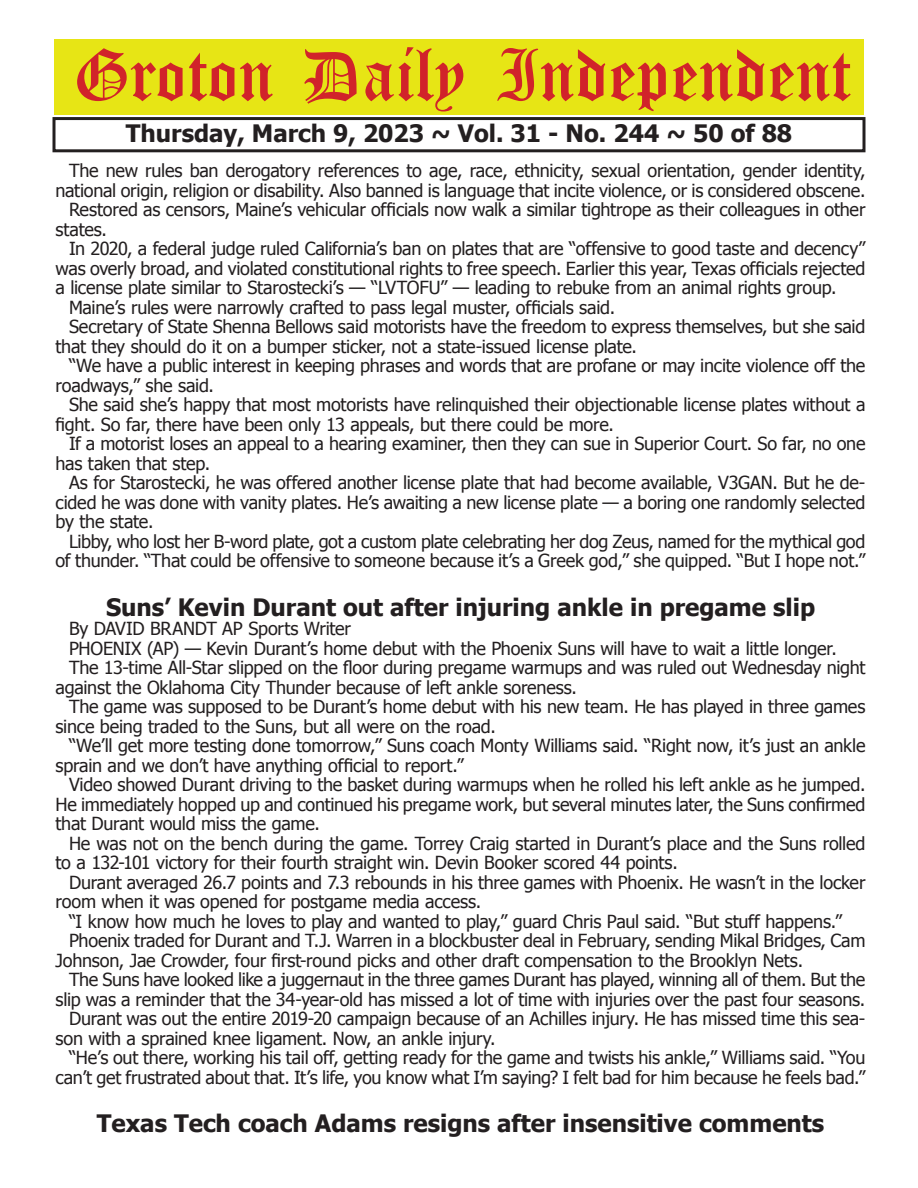
<style>
.page{position:relative;width:918px;height:1188px;background:#fff}
.page>*{position:absolute;margin:0;border:0;box-sizing:border-box;transform-origin:0 0}
.t1{font:54px "Old English Five";color:#d1232a}
.t2{font:700 24px "Tahoma";color:#231f20}
.t3{font:18px "Tahoma";letter-spacing:-.015em;color:#231f20}
</style>
<div class="page">
<div style="left:52px;top:117px;width:814px;height:35px;border:3px solid #231f20"></div>
<div style="left:54px;top:40px;width:810px;height:75px;background:#e7e515"></div>
<h1 class="t1" style="left:73px;top:50px;width:779px">Groton Daily Independent</h1>
<h2 class="t2" style="left:126px;top:116px;width:668px">Thursday, March 9, 2023 ~ Vol. 31 - No. 244 ~ 50 of 88</h2>
<p class="t3" style="left:69px;top:159px;width:798px">The new rules ban derogatory references to age, race, ethnicity, sexual orientation, gender identity,</p>
<p class="t3" style="left:56px;top:178px;width:811px">national origin, religion or disability. Also banned is language that incite violence, or is considered obscene.</p>
<p class="t3" style="left:69px;top:198px;width:798px">Restored as censors, Maine’s vehicular officials now walk a similar tightrope as their colleagues in other</p>
<p class="t3" style="left:56px;top:217px;width:53px">states.</p>
<p class="t3" style="left:69px;top:237px;width:798px">In 2020, a federal judge ruled California’s ban on plates that are “offensive to good taste and decency”</p>
<p class="t3" style="left:56px;top:256px;width:812px">was overly broad, and violated constitutional rights to free speech. Earlier this year, Texas officials rejected</p>
<p class="t3" style="left:56px;top:276px;width:782px">a license plate similar to Starostecki’s — “LVTOFU” — leading to rebuke from an animal rights group.</p>
<p class="t3" style="left:69px;top:295px;width:548px">Maine’s rules were narrowly crafted to pass legal muster, officials said.</p>
<p class="t3" style="left:69px;top:315px;width:798px">Secretary of State Shenna Bellows said motorists have the freedom to express themselves, but she said</p>
<p class="t3" style="left:56px;top:334px;width:583px">that they should do it on a bumper sticker, not a state-issued license plate.</p>
<p class="t3" style="left:69px;top:354px;width:798px">“We have a public interest in keeping phrases and words that are profane or may incite violence off the</p>
<p class="t3" style="left:56px;top:373px;width:160px">roadways,” she said.</p>
<p class="t3" style="left:69px;top:393px;width:798px">She said she’s happy that most motorists have relinquished their objectionable license plates without a</p>
<p class="t3" style="left:56px;top:412px;width:560px">fight. So far, there have been only 13 appeals, but there could be more.</p>
<p class="t3" style="left:69px;top:432px;width:798px">If a motorist loses an appeal to a hearing examiner, then they can sue in Superior Court. So far, no one</p>
<p class="t3" style="left:56px;top:451px;width:156px">has taken that step.</p>
<p class="t3" style="left:69px;top:471px;width:798px">As for Starostecki, he was offered another license plate that had become available, V3GAN. But he de-</p>
<p class="t3" style="left:56px;top:490px;width:811px">cided he was done with vanity plates. He’s awaiting a new license plate — a boring one randomly selected</p>
<p class="t3" style="left:56px;top:510px;width:100px">by the state.</p>
<p class="t3" style="left:69px;top:529px;width:798px">Libby, who lost her B-word plate, got a custom plate celebrating her dog Zeus, named for the mythical god</p>
<p class="t3" style="left:56px;top:549px;width:812px">of thunder. “That could be offensive to someone because it’s a Greek god,” she quipped. “But I hope not.”</p>
<h2 class="t2" style="left:106px;top:590px;width:711px">Suns’ Kevin Durant out after injuring ankle in pregame slip</h2>
<p class="t3" style="left:69px;top:617px;width:284px">By DAVID BRANDT AP Sports Writer</p>
<p class="t3" style="left:69px;top:636px;width:769px">PHOENIX (AP) — Kevin Durant’s home debut with the Phoenix Suns will have to wait a little longer.</p>
<p class="t3" style="left:69px;top:656px;width:798px">The 13-time All-Star slipped on the floor during pregame warmups and was ruled out Wednesday night</p>
<p class="t3" style="left:56px;top:675px;width:523px">against the Oklahoma City Thunder because of left ankle soreness.</p>
<p class="t3" style="left:69px;top:695px;width:798px">The game was supposed to be Durant’s home debut with his new team. He has played in three games</p>
<p class="t3" style="left:56px;top:714px;width:442px">since being traded to the Suns, but all were on the road.</p>
<p class="t3" style="left:69px;top:734px;width:798px">“We’ll get more testing done tomorrow,” Suns coach Monty Williams said. “Right now, it’s just an ankle</p>
<p class="t3" style="left:56px;top:753px;width:410px">sprain and we don’t have anything official to report.”</p>
<p class="t3" style="left:69px;top:773px;width:798px">Video showed Durant driving to the basket during warmups when he rolled his left ankle as he jumped.</p>
<p class="t3" style="left:56px;top:792px;width:812px">He immediately hopped up and continued his pregame work, but several minutes later, the Suns confirmed</p>
<p class="t3" style="left:56px;top:812px;width:266px">that Durant would miss the game.</p>
<p class="t3" style="left:69px;top:831px;width:798px">He was not on the bench during the game. Torrey Craig started in Durant’s place and the Suns rolled</p>
<p class="t3" style="left:56px;top:851px;width:624px">to a 132-101 victory for their fourth straight win. Devin Booker scored 44 points.</p>
<p class="t3" style="left:69px;top:870px;width:798px">Durant averaged 26.7 points and 7.3 rebounds in his three games with Phoenix. He wasn’t in the locker</p>
<p class="t3" style="left:56px;top:890px;width:427px">room when it was opened for postgame media access.</p>
<p class="t3" style="left:69px;top:909px;width:775px">“I know how much he loves to play and wanted to play,” guard Chris Paul said. “But stuff happens.”</p>
<p class="t3" style="left:69px;top:929px;width:798px">Phoenix traded for Durant and T.J. Warren in a blockbuster deal in February, sending Mikal Bridges, Cam</p>
<p class="t3" style="left:56px;top:948px;width:749px">Johnson, Jae Crowder, four first-round picks and other draft compensation to the Brooklyn Nets.</p>
<p class="t3" style="left:69px;top:968px;width:798px">The Suns have looked like a juggernaut in the three games Durant has played, winning all of them. But the</p>
<p class="t3" style="left:56px;top:987px;width:811px">slip was a reminder that the 34-year-old has missed a lot of time with injuries over the past four seasons.</p>
<p class="t3" style="left:69px;top:1007px;width:798px">Durant was out the entire 2019-20 campaign because of an Achilles injury. He has missed time this sea-</p>
<p class="t3" style="left:56px;top:1026px;width:442px">son with a sprained knee ligament. Now, an ankle injury.</p>
<p class="t3" style="left:69px;top:1046px;width:798px">“He’s out there, working his tail off, getting ready for the game and twists his ankle,” Williams said. “You</p>
<p class="t3" style="left:56px;top:1065px;width:811px">can’t get frustrated about that. It’s life, you know what I’m saying? I felt bad for him because he feels bad.”</p>
<h2 class="t2" style="left:97px;top:1107px;width:729px">Texas Tech coach Adams resigns after insensitive comments</h2>
</div>
